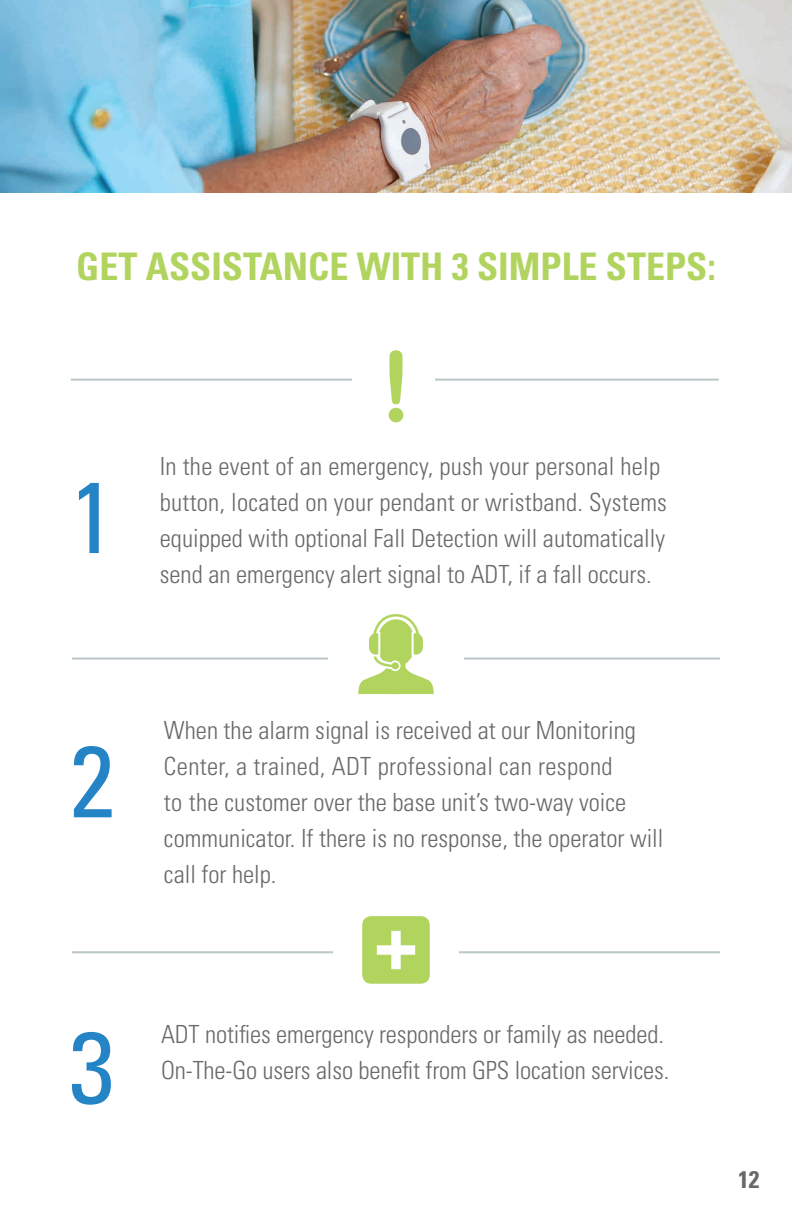
<style>
.page{position:relative;width:792px;height:1224px;background:#fff}
.page>*{position:absolute;margin:0;border:0;box-sizing:border-box;transform-origin:0 0}
.t1{font:condensed 101px "Univers";color:#2484c6}
.t2{font:700 condensed 96.6px "Helvetica Rounded";color:#b1d45f}
.t3{font:700 condensed 75.8px "Helvetica Neue";color:#fff}
.t4{font:700 condensed 38px "Univers";color:#b1d45f}
.t5{font:300 condensed 25px/36px "Univers";color:#696969}
.t6{font:700 condensed 24px "Univers";color:#696969}
</style>
<div class="page">
<img style="left:0;top:0;width:792px;height:193px">
<hr style="left:71px;top:379px;width:648px;height:2px;background:#bac6c7">
<hr style="left:72px;top:658px;width:648px;height:2px;background:#bac6c7">
<hr style="left:72px;top:951px;width:648px;height:2px;background:#bac6c7">
<div style="left:353px;top:345px;width:82px;height:58px;background:#fff"></div>
<div style="left:328px;top:624px;width:136px;height:58px;background:#fff"></div>
<div style="left:333px;top:918px;width:126px;height:58px;background:#fff"></div>
<svg style="left:358px;top:614px;width:76px;height:80px"></svg>
<div style="left:362px;top:916px;width:68px;height:68px;background:#b1d45f;border-radius:9px"></div>
<h3 class="t4" style="left:76px;top:243px;width:641px">GET ASSISTANCE WITH 3 SIMPLE STEPS:</h3>
<h1 class="t1" style="left:70px;top:453px;width:46px">1</h1>
<h2 class="t2" style="left:383px;top:328px;width:28px">!</h2>
<p class="t5" style="left:160px;top:448px;width:509px">In the event of an emergency, push your personal help button, located on your pendant or wristband. Systems equipped with optional Fall Detection will automatically send an emergency alert signal to ADT, if a fall occurs.</p>
<h1 class="t1" style="left:70px;top:717px;width:46px">2</h1>
<h1 class="t1" style="left:70px;top:1003px;width:46px">3</h1>
<p class="t5" style="left:164px;top:712px;width:501px">When the alarm signal is received at our Monitoring Center, a trained, ADT professional can respond<br>to the customer over the base unit’s two-way voice communicator. If there is no response, the operator will call for help.</p>
<h3 class="t3" style="left:373px;top:879px;width:47px">+</h3>
<p class="t5" style="left:161px;top:1016px;width:510px">ADT notifies emergency responders or family as needed.<br>On-The-Go users also benefit from GPS location services.</p>
<p class="t6" style="left:738px;top:1165px;width:23px">12</p>
</div>
